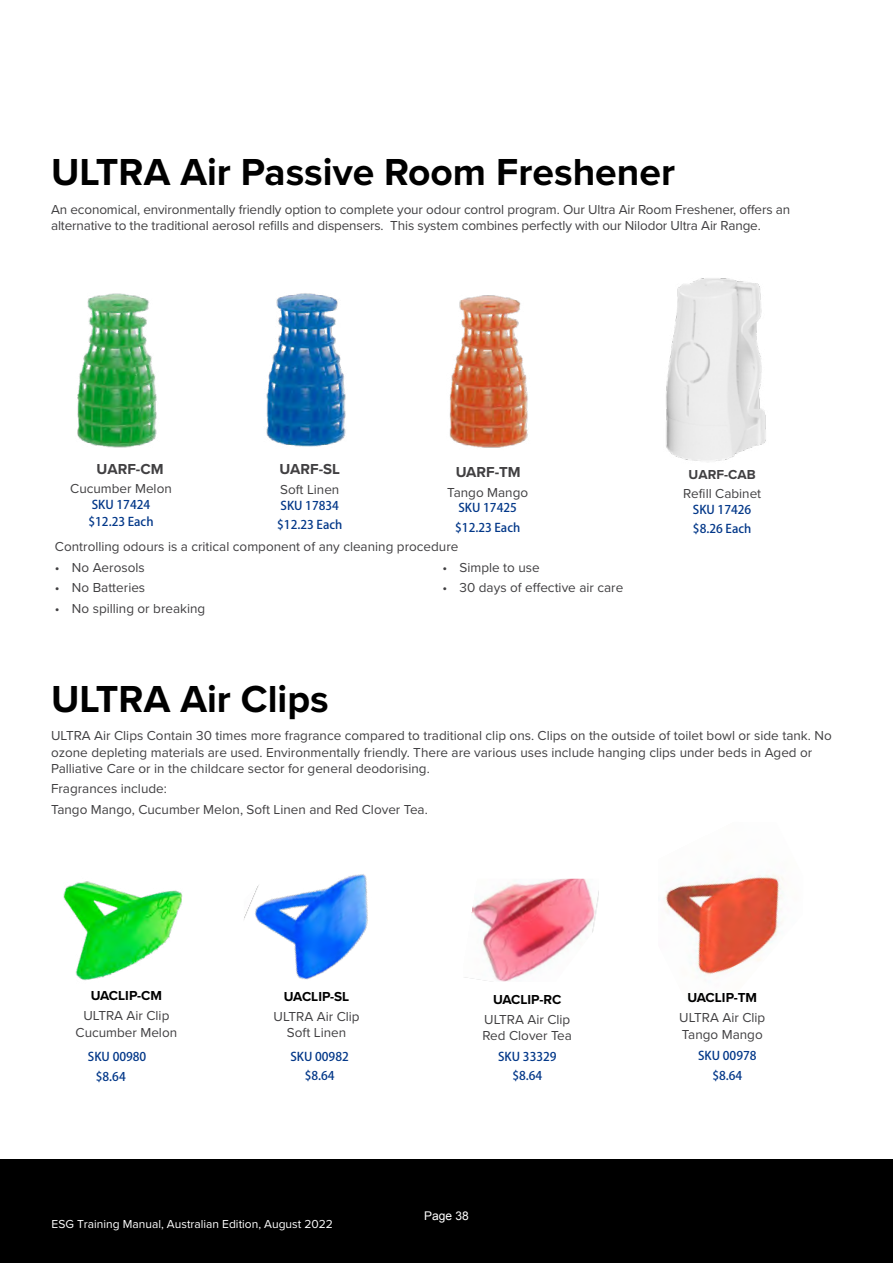
<style>
.page{position:relative;width:893px;height:1263px;background:#fff}
.page>*{position:absolute;margin:0;border:0;box-sizing:border-box;transform-origin:0 0}
.t1{font:700 39px "Proxima Nova";color:#000}
.t2{font:700 15px "Proxima Nova";color:#414042}
.t3{font:13.5px/16.2px "Proxima Nova";color:#414042}
.t4{font:700 13.5px "Proxima Nova";color:#000}
.t5{font:700 13.5px "Proxima Nova";color:#414042}
.t6{font:700 12px/19.2px "Adobe Fan Heiti Std";color:#033889}
.t7{font:12px "Proxima Nova";color:#fff}
.t8{font:12px "Arial";color:#fff}
</style>
<div class="page">
<div style="left:0;top:1159px;width:893px;height:104px;background:#000"></div>
<img style="left:666px;top:278px;width:100px;height:183px">
<img style="left:266px;top:293px;width:80px;height:154px">
<img style="left:77px;top:293px;width:80px;height:155px">
<img style="left:449px;top:295px;width:79px;height:153px">
<img style="left:63px;top:881px;width:120px;height:100px">
<img style="left:244px;top:874px;width:124px;height:106px">
<img style="left:464px;top:879px;width:135px;height:103px">
<img style="left:664px;top:874px;width:120px;height:102px">
<h1 class="t1" style="left:51px;top:149px;width:625px">ULTRA Air Passive Room Freshener</h1>
<p class="t3" style="left:51px;top:202px;width:741px">An economical, environmentally friendly option to complete your odour control program. Our Ultra Air Room Freshener, offers an alternative to the traditional aerosol refills and dispensers. This system combines perfectly with our Nilodor Ultra Air Range.</p>
<p class="t2" style="left:97px;top:460px;width:69px">UARF-CM</p>
<p class="t3" style="left:70px;top:481px;width:103px">Cucumber Melon</p>
<p class="t6" style="left:88px;top:496px;width:67px;line-height:17.4px">SKU 17424 $12.23 Each</p>
<p class="t2" style="left:279px;top:460px;width:62px">UARF-SL</p>
<p class="t3" style="left:280px;top:482px;width:61px">Soft Linen</p>
<p class="t6" style="left:277px;top:496px;width:67px">SKU 17834 $12.23 Each</p>
<p class="t2" style="left:456px;top:463px;width:66px">UARF-TM</p>
<p class="t3" style="left:447px;top:484px;width:82px">Tango Mango</p>
<p class="t6" style="left:455px;top:499px;width:67px">SKU 17425 $12.23 Each</p>
<p class="t3" style="left:55px;top:539px;width:405px">Controlling odours is a critical component of any cleaning procedure</p>
<p class="t3" style="left:55px;top:559px;width:91px">• No Aerosols</p>
<p class="t3" style="left:55px;top:580px;width:92px">• No Batteries</p>
<p class="t3" style="left:55px;top:600px;width:152px">• No spilling or breaking</p>
<p class="t3" style="left:443px;top:559px;width:99px">• Simple to use</p>
<p class="t3" style="left:443px;top:580px;width:182px">• 30 days of effective air care</p>
<p class="t5" style="left:689px;top:467px;width:68px">UARF-CAB</p>
<p class="t3" style="left:683px;top:486px;width:80px">Refill Cabinet</p>
<p class="t6" style="left:693px;top:500px;width:60px">SKU 17426 $8.26 Each</p>
<h1 class="t1" style="left:51px;top:675px;width:279px">ULTRA Air Clips</h1>
<p class="t3" style="left:51px;top:728px;width:782px">ULTRA Air Clips Contain 30 times more fragrance compared to traditional clip ons. Clips on the outside of toilet bowl or side tank. No ozone depleting materials are used. Environmentally friendly. There are various uses include hanging clips under beds in Aged or<br>Palliative Care or in the childcare sector for general deodorising.</p>
<p class="t3" style="left:51px;top:779px;width:378px;line-height:20.4px">Fragrances include:<br>Tango Mango, Cucumber Melon, Soft Linen and Red Clover Tea.</p>
<p class="t4" style="left:91px;top:987px;width:73px">UACLIP-CM</p>
<p class="t3" style="left:76px;top:1008px;width:103px;text-align:center">ULTRA Air Clip<br>Cucumber Melon</p>
<p class="t4" style="left:284px;top:988px;width:67px">UACLIP-SL</p>
<p class="t3" style="left:274px;top:1009px;width:88px;text-align:center">ULTRA Air Clip<br>Soft Linen</p>
<p class="t4" style="left:493px;top:991px;width:70px">UACLIP-RC</p>
<p class="t3" style="left:482px;top:1012px;width:91px">ULTRA Air Clip<br>Red Clover Tea</p>
<p class="t4" style="left:687px;top:989px;width:71px">UACLIP-TM</p>
<p class="t3" style="left:679px;top:1010px;width:88px">ULTRA Air Clip<br>Tango Mango</p>
<p class="t6" style="left:96px;top:1047px;width:52px;text-indent:-8px">SKU 00980 $8.64</p>
<p class="t6" style="left:290px;top:1047px;width:60px;text-align:center">SKU 00982 $8.64</p>
<p class="t6" style="left:498px;top:1047px;width:60px;text-align:center">SKU 33329 $8.64</p>
<p class="t6" style="left:698px;top:1046px;width:60px;text-align:center">SKU 00978 $8.64</p>
<p class="t7" style="left:52px;top:1216px;width:283px">ESG Training Manual, Australian Edition, August 2022</p>
<p class="t8" style="left:424px;top:1207px;width:46px">Page 38</p>
</div>
